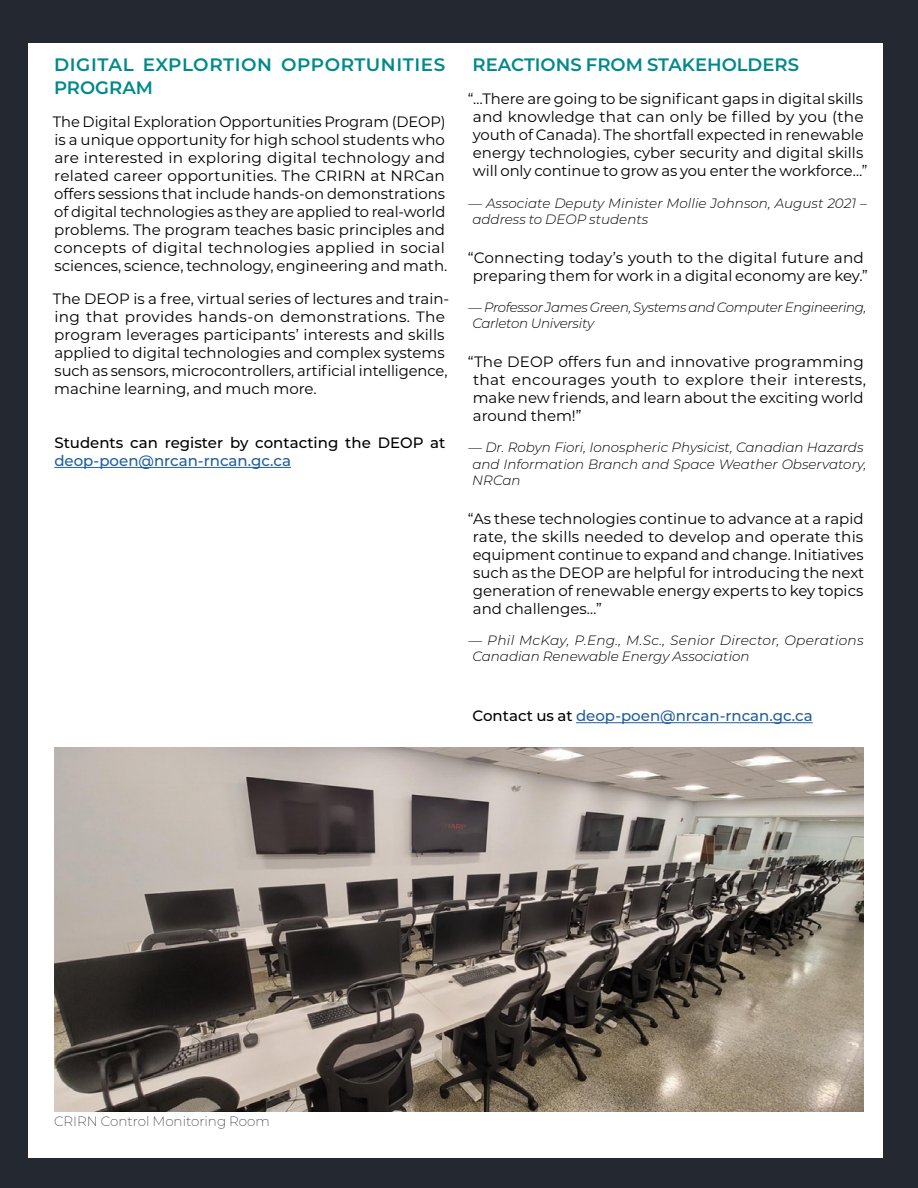
<style>
.page{position:relative;width:918px;height:1188px;background:#242931}
.page>*{position:absolute;margin:0;border:0;box-sizing:border-box;transform-origin:0 0}
.sub_header{font:600 18px/22.5px "Montserrat";letter-spacing:.03em;color:#00898b}
.sub_header-2{font:600 18px "Montserrat";color:#00898b}
.bodycopy{font:15px/18px "Montserrat";color:#000}
.bodycopy_email{font:500 15px/18px "Montserrat";color:#000}
.bodycopy_email-2{font:500 15px "Montserrat";color:#215e9e}
.quote_attribution{font:italic 300 13.5px/16.2px "Montserrat";color:#000}
.quote_attribution-2{font:italic 300 13.5px/16.2px "Montserrat";letter-spacing:-.025em;color:#000}
.image_description{font:200 13.5px "Montserrat";color:#242931}
.s1{color:#215e9e}
.s2{color:#000}
</style>
<div class="page">
<div style="left:28px;top:44px;width:856px;height:1114px;background:#fff"></div>
<hr style="left:54px;top:467px;width:237px;height:1px;background:#215e9e">
<hr style="left:576px;top:722px;width:237px;height:1px;background:#215e9e">
<img style="left:54px;top:747px;width:810px;height:364px">
<h2 class="sub_header" style="left:54px;top:53px;width:393px">DIGITAL EXPLORTION OPPORTUNITIES<br>PROGRAM</h2>
<p class="bodycopy" style="left:53px;top:112px;width:396px">The Digital Exploration Opportunities Program (DEOP) is a unique opportunity for high school students who are interested in exploring digital technology and related career opportunities. The CRIRN at NRCan offers sessions that include hands-on demonstrations of digital technologies as they are applied to real-world problems. The program teaches basic principles and concepts of digital technologies applied in social sciences, science, technology, engineering and math.</p>
<p class="bodycopy" style="left:53px;top:289px;width:398px">The DEOP is a free, virtual series of lectures and train&shy;ing that provides hands-on demonstrations. The program leverages participants’ interests and skills applied to digital technologies and complex systems such as sensors, microcontrollers, artificial intelligence, machine learning, and much more.</p>
<p class="bodycopy_email" style="left:54px;top:433px;width:393px">Students can register by contacting the DEOP at <span class="s1">deop-poen@nrcan-rncan.gc.ca</span></p>
<h2 class="sub_header-2" style="left:473px;top:52px;width:328px">REACTIONS FROM STAKEHOLDERS</h2>
<p class="bodycopy" style="left:468px;top:90px;width:401px;text-align:center">“…There are going to be significant gaps in digital skills and knowledge that can only be filled by you (the youth of Canada). The shortfall expected in renewable energy technologies, cyber security and digital skills will only continue to grow as you enter the workforce…”</p>
<p class="quote_attribution" style="left:469px;top:194px;width:400px">— Associate Deputy Minister Mollie Johnson, August 2021 – address to DEOP students</p>
<p class="bodycopy" style="left:468px;top:248px;width:402px;text-align:center">“Connecting today’s youth to the digital future and preparing them for work in a digital economy are key.”</p>
<p class="quote_attribution-2" style="left:469px;top:299px;width:399px">— Professor James Green, Systems and Computer Engineering,<br>Carleton University</p>
<p class="bodycopy" style="left:473px;top:352px;width:395px;text-indent:-5px">“The DEOP offers fun and innovative programming that encourages youth to explore their interests, make new friends, and learn about the exciting world around them!”</p>
<p class="quote_attribution" style="left:469px;top:439px;width:399px">— Dr. Robyn Fiori, Ionospheric Physicist, Canadian Hazards and Information Branch and Space Weather Observatory,<br>NRCan</p>
<p class="bodycopy" style="left:473px;top:509px;width:393px;text-align:justify;text-indent:-5px">“As these technologies continue to advance at a rapid rate, the skills needed to develop and operate this equipment continue to expand and change. Initiatives such as the DEOP are helpful for introducing the next generation of renewable energy experts to key topics and challenges…”</p>
<p class="quote_attribution" style="left:469px;top:632px;width:397px">— Phil McKay, P.Eng., M.Sc., Senior Director, Operations<br>Canadian Renewable Energy Association</p>
<p class="bodycopy_email-2" style="left:473px;top:705px;width:342px"><span class="s2">Contact us at</span> deop-poen@nrcan-rncan.gc.ca</p>
<p class="image_description" style="left:54px;top:1112px;width:217px">CRIRN Control Monitoring Room</p>
</div>
